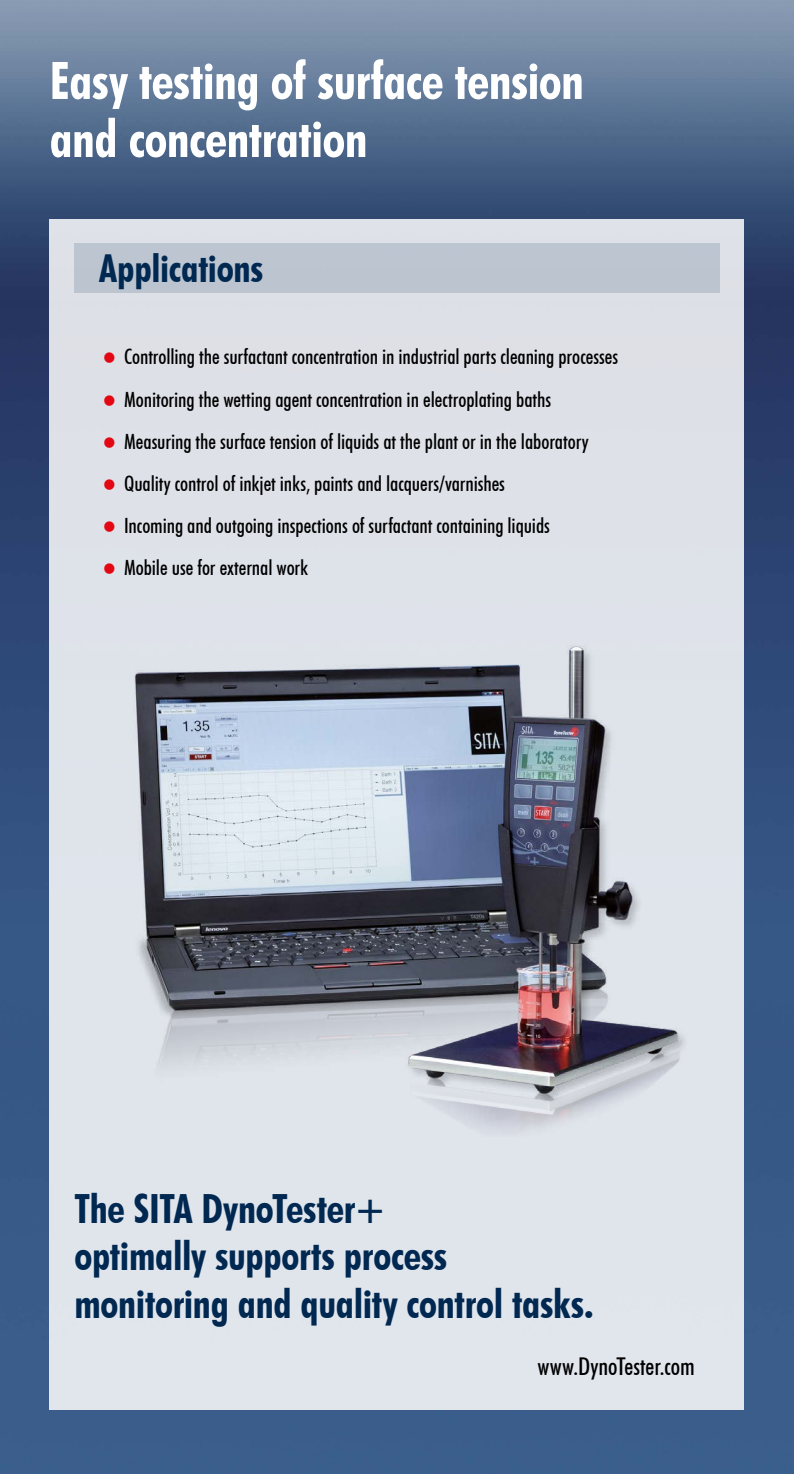
<style>
.page{position:relative;width:794px;height:1474px;background:#fff}
.page>*{position:absolute;margin:0;border:0;box-sizing:border-box;transform-origin:0 0}
.t1{font:700 condensed 51.8px/57.9px "Futura BT";letter-spacing:-.01em;color:#fff}
.t2{font:700 condensed 40.25px/47.2px "Futura BT";letter-spacing:-.005em;color:#002851}
.t3{font:700 condensed 38.5px "Futura BT";letter-spacing:-.005em;color:#002851}
.t4{font:500 condensed 24.5px "Futura BT";color:#000}
.t5{font:500 condensed 21px "Futura BT";letter-spacing:-.005em;color:#000}
.s1{font-size:35px;color:#e30613}
</style>
<div class="page">
<img style="left:0;top:0;width:794px;height:1473px">
<div style="left:50px;top:219px;width:694px;height:1190px;background:#dfe2e9"></div>
<div style="left:74px;top:243px;width:645px;height:50px;background:#bcc4d0"></div>
<img style="left:24px;top:626px;width:660px;height:510px">
<h1 class="t1" style="left:50px;top:51px;width:536px">Easy testing of surface tension and concentration</h1>
<h3 class="t3" style="left:99px;top:244px;width:166px">Applications</h3>
<p class="t5" style="left:99px;top:344px;width:520px"><span class="s1">•</span> Controlling the surfactant concentration in industrial parts cleaning processes</p>
<p class="t5" style="left:99px;top:386px;width:453px"><span class="s1">•</span> Monitoring the wetting agent concentration in electroplating baths</p>
<p class="t5" style="left:99px;top:428px;width:491px"><span class="s1">•</span> Measuring the surface tension of liquids at the plant or in the laboratory</p>
<p class="t5" style="left:99px;top:470px;width:407px"><span class="s1">•</span> Quality control of inkjet inks, paints and lacquers/varnishes</p>
<p class="t5" style="left:99px;top:512px;width:452px"><span class="s1">•</span> Incoming and outgoing inspections of surfactant containing liquids</p>
<p class="t5" style="left:99px;top:554px;width:210px"><span class="s1">•</span> Mobile use for external work</p>
<h2 class="t2" style="left:74px;top:1184px;width:520px">The SITA DynoTester+<br>optimally supports process monitoring and quality control tasks.</h2>
<p class="t4" style="left:537px;top:1351px;width:159px">www.DynoTester.com</p>
</div>
